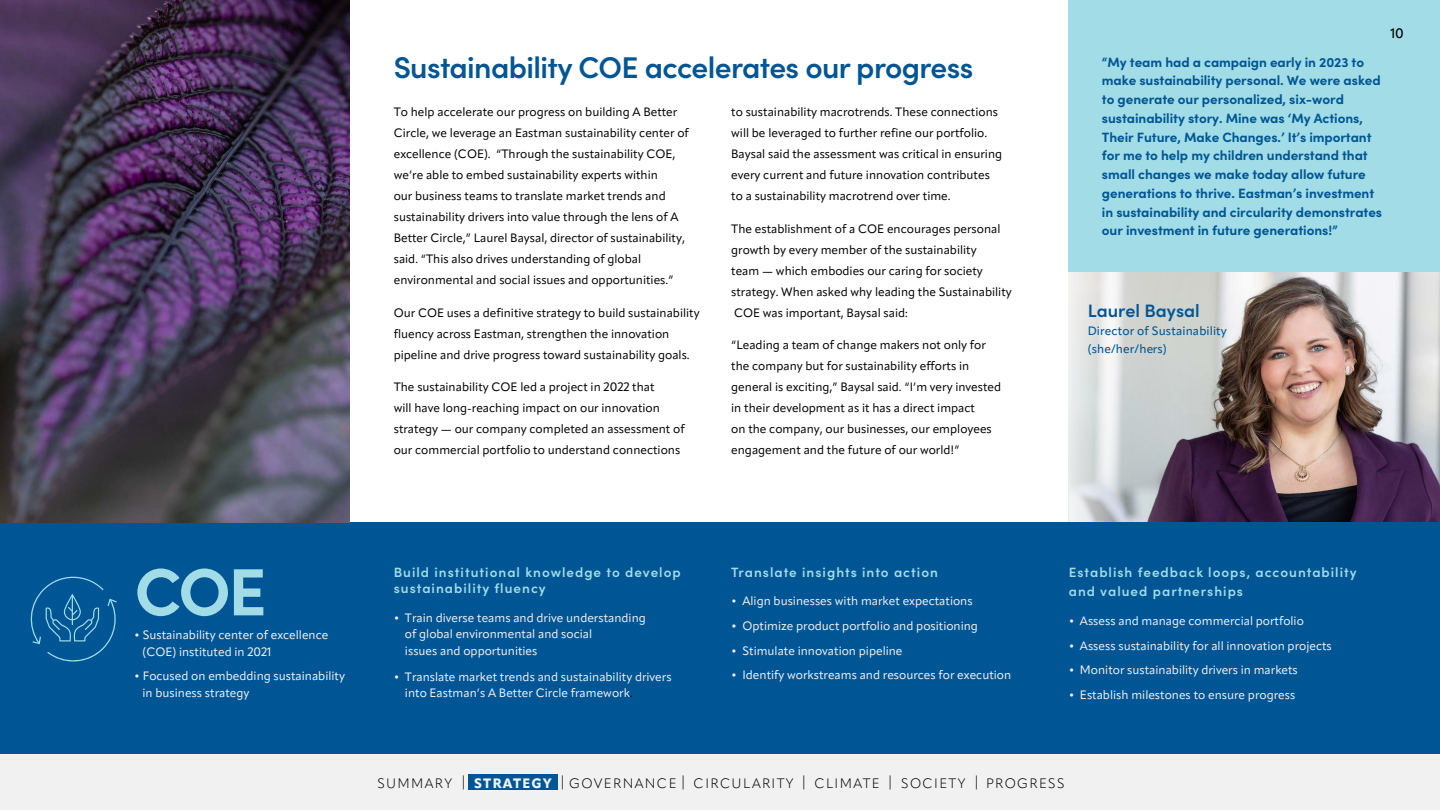
<style>
.page{position:relative;width:1440px;height:810px;background:#fff}
.page>*{position:absolute;margin:0;border:0;box-sizing:border-box;transform-origin:0 0}
.t1{font:700 66.82px "Sofia Pro";color:#a2dce6}
.t2{font:600 30px "Sofia Pro";letter-spacing:-.02em;color:#005695}
.t3{font:600 18px "Sofia Pro";color:#005695}
.t4{font:700 13.5px/18.8px "Sofia Pro";letter-spacing:-.005em;color:#005695}
.t5{font:600 13.5px/16.2px "Sofia Pro";letter-spacing:.075em;color:#a2dce6}
.t6{font:300 13.5px "Apparat";letter-spacing:.1em;color:#000}
.t7{font:500 13.5px "Apparat";color:#000}
.t8{font:12px/21px "Apparat";color:#000}
.t9{font:12px/16.5px "Apparat";color:#f1f1f2}
.t10{font:500 12px/18px "Apparat";letter-spacing:.01em;color:#005695}
.s1{color:#000}
.s2{font-weight:800;color:#f1f1f2}
</style>
<div class="page">
<div style="left:0;top:754px;width:1440px;height:56px;background:#f1f1f2"></div>
<div style="left:468px;top:774px;width:90px;height:16px;background:#005695"></div>
<img style="left:1068px;top:272px;width:372px;height:251px">
<div style="left:1068px;top:0;width:372px;height:272px;background:#a2dce6"></div>
<div style="left:0;top:523px;width:1440px;height:231px;background:#005695"></div>
<svg style="left:30px;top:576px;width:87px;height:86px"></svg>
<img style="left:0;top:0;width:350px;height:523px">
<h2 class="t2" style="left:394px;top:45px;width:581px">Sustainability COE accelerates our progress</h2>
<p class="t8" style="left:731px;top:102px;width:272px">to sustainability macrotrends. These connections will be leveraged to further refine our portfolio.<br>Baysal said the assessment was critical in ensuring every current and future innovation contributes to a sustainability macrotrend over time.</p>
<p class="t8" style="left:731px;top:218px;width:282px">The establishment of a COE encourages personal growth by every member of the sustainability<br>team — which embodies our caring for society strategy. When asked why leading the Sustainability COE was important, Baysal said:</p>
<p class="t8" style="left:731px;top:334px;width:271px">“Leading a team of change makers not only for the company but for sustainability efforts in general is exciting,” Baysal said. “I’m very invested in their development as it has a direct impact<br>on the company, our businesses, our employees engagement and the future of our world!”</p>
<p class="t8" style="left:394px;top:102px;width:297px">To help accelerate our progress on building A Better Circle, we leverage an Eastman sustainability center of excellence (COE). “Through the sustainability COE, we’re able to embed sustainability experts within<br>our business teams to translate market trends and sustainability drivers into value through the lens of A Better Circle,” Laurel Baysal, director of sustainability, said. “This also drives understanding of global environmental and social issues and opportunities.”</p>
<p class="t8" style="left:394px;top:302px;width:307px">Our COE uses a definitive strategy to build sustainability fluency across Eastman, strengthen the innovation pipeline and drive progress toward sustainability goals.</p>
<p class="t8" style="left:394px;top:376px;width:292px">The sustainability COE led a project in 2022 that<br>will have long-reaching impact on our innovation strategy — our company completed an assessment of our commercial portfolio to understand connections</p>
<p class="t4" style="left:1102px;top:52px;width:282px">“My team had a campaign early in 2023 to make sustainability personal. We were asked to generate our personalized, six-word sustainability story. Mine was ‘My Actions, Their Future, Make Changes.’ It’s important for me to help my children understand that small changes we make today allow future generations to thrive. Eastman’s investment in sustainability and circularity demonstrates our investment in future generations!”</p>
<p class="t7" style="left:1390px;top:25px;width:15px">10</p>
<h3 class="t3" style="left:1088px;top:298px;width:114px">Laurel Baysal</h3>
<p class="t10" style="left:1088px;top:322px;width:141px">Director of Sustainability (she/her/hers)</p>
<h1 class="t1" style="left:135px;top:540px;width:134px">COE</h1>
<p class="t5" style="left:394px;top:563px;width:289px">Build institutional knowledge to develop sustainability fluency</p>
<p class="t9" style="left:405px;top:609px;width:242px;text-indent:-11px">• Train diverse teams and drive understanding of global environmental and social<br>issues and opportunities</p>
<p class="t9" style="left:405px;top:668px;width:268px;text-indent:-11px">• Translate market trends and sustainability drivers into Eastman’s A Better Circle framework<span class="s1">.</span></p>
<p class="t9" style="left:143px;top:626px;width:187px;line-height:17.2px;text-indent:-8px">• Sustainability center of excellence (COE) instituted in 2021</p>
<p class="t9" style="left:143px;top:667px;width:204px;line-height:17.2px;text-indent:-8px">• Focused on embedding sustainability in business strategy</p>
<p class="t5" style="left:731px;top:563px;width:208px">Translate insights into action</p>
<p class="t9" style="left:731px;top:593px;width:243px">• Align businesses with market expectations</p>
<p class="t9" style="left:731px;top:618px;width:248px">• Optimize product portfolio and positioning</p>
<p class="t9" style="left:731px;top:642px;width:173px">• Stimulate innovation pipeline</p>
<p class="t9" style="left:731px;top:666px;width:282px">• Identify workstreams and resources for execution</p>
<p class="t5" style="left:1069px;top:561px;width:289px;line-height:19.5px">Establish feedback loops, accountability and valued partnerships</p>
<p class="t9" style="left:1069px;top:612px;width:237px">• Assess and manage commercial portfolio</p>
<p class="t9" style="left:1069px;top:637px;width:265px">• Assess sustainability for all innovation projects</p>
<p class="t9" style="left:1069px;top:662px;width:231px">• Monitor sustainability drivers in markets</p>
<p class="t9" style="left:1069px;top:687px;width:228px">• Establish milestones to ensure progress</p>
<p class="t6" style="left:377px;top:775px;width:689px">SUMMARY | <span class="s2">STRATEGY</span> | GOVERNANCE | CIRCULARITY | CLIMATE | SOCIETY | PROGRESS</p>
</div>
